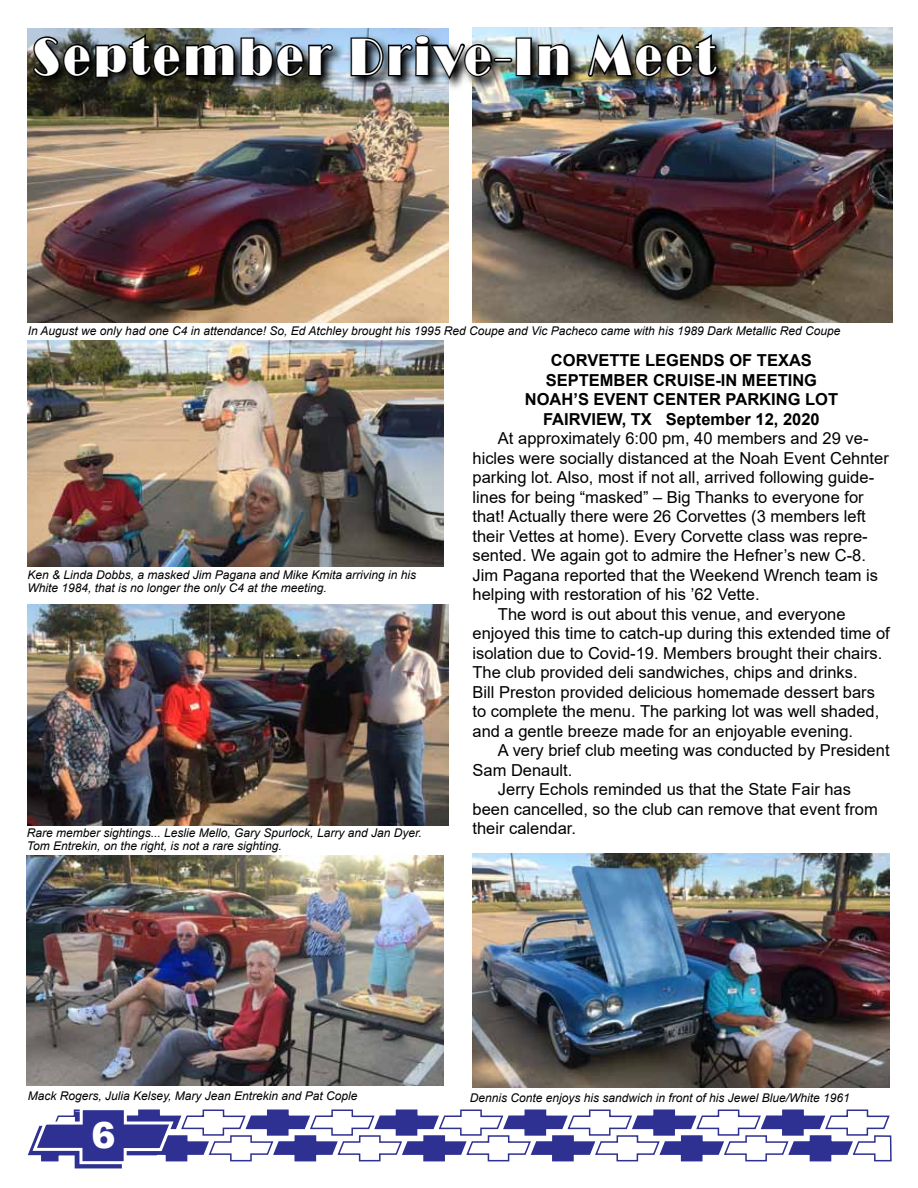
<style>
.page{position:relative;width:918px;height:1188px;background:#fff}
.page>*{position:absolute;margin:0;border:0;box-sizing:border-box;transform-origin:0 0}
.t1{font:54px "Broadway";letter-spacing:.08em;color:#fff;scale:.83 1}
.t2{font:900 36px "Arial";color:#fff}
.t3{font:16.5px "Arial";color:#000}
.t4{font:700 16.5px/19.5px "Arial";color:#000;text-align:center}
.t5{font:italic 12px/13.5px "Arial";color:#000}
</style>
<div class="page">
<svg style="left:27px;top:1109px;width:865px;height:60px"></svg>
<img style="left:28px;top:605px;width:421px;height:220px">
<img style="left:472px;top:854px;width:418px;height:233px">
<img style="left:27px;top:341px;width:417px;height:225px">
<img style="left:571px;top:27px;width:322px;height:296px">
<img style="left:27px;top:856px;width:416px;height:230px">
<img style="left:28px;top:28px;width:321px;height:295px">
<img style="left:182px;top:33px;width:549px;height:59px">
<img style="left:31px;top:31px;width:151px;height:795px">
<img style="left:184px;top:43px;width:52px;height:906px">
<svg style="left:239px;top:28px;width:96px;height:51px;background:#54626f"></svg>
<img style="left:349px;top:27px;width:222px;height:399px">
<img style="left:587px;top:30px;width:133px;height:293px">
<h1 class="t1" style="left:33px;top:26px;width:823px">September Drive-In Meet</h1>
<p class="t5" style="left:28px;top:325px;width:814px">In August we only had one C4 in attendance! So, Ed Atchley brought his 1995 Red Coupe and Vic Pacheco came with his 1989 Dark Metallic Red Coupe</p>
<p class="t5" style="left:27px;top:568px;width:390px">Ken &amp; Linda Dobbs, a masked Jim Pagana and Mike Kmita arriving in his<br>White 1984, that is no longer the only C4 at the meeting.</p>
<p class="t5" style="left:27px;top:826px;width:397px">Rare member sightings... Leslie Mello, Gary Spurlock, Larry and Jan Dyer.<br>Tom Entrekin, on the right, is not a rare sighting.</p>
<p class="t4" style="left:525px;top:351px;width:315px">CORVETTE LEGENDS OF TEXAS<br>SEPTEMBER CRUISE-IN MEETING<br>NOAH’S EVENT CENTER PARKING LOT<br>FAIRVIEW, TX September 12, 2020</p>
<p class="t3" style="left:498px;top:427px;width:372px">At approximately 6:00 pm, 40 members and 29 ve-</p>
<p class="t3" style="left:473px;top:447px;width:418px">hicles were socially distanced at the Noah Event Cehnter</p>
<p class="t3" style="left:473px;top:466px;width:403px">parking lot. Also, most if not all, arrived following guide-</p>
<p class="t3" style="left:473px;top:486px;width:393px">lines for being “masked” – Big Thanks to everyone for</p>
<p class="t3" style="left:473px;top:505px;width:395px">that! Actually there were 26 Corvettes (3 members left</p>
<p class="t3" style="left:473px;top:525px;width:397px">their Vettes at home). Every Corvette class was repre-</p>
<p class="t3" style="left:473px;top:544px;width:395px">sented. We again got to admire the Hefner’s new C-8.</p>
<p class="t3" style="left:473px;top:564px;width:407px">Jim Pagana reported that the Weekend Wrench team is</p>
<p class="t3" style="left:473px;top:583px;width:289px">helping with restoration of his ’62 Vette.</p>
<p class="t3" style="left:498px;top:603px;width:349px">The word is out about this venue, and everyone</p>
<p class="t3" style="left:473px;top:622px;width:419px">enjoyed this time to catch-up during this extended time of</p>
<p class="t3" style="left:473px;top:642px;width:411px">isolation due to Covid-19. Members brought their chairs.</p>
<p class="t3" style="left:473px;top:661px;width:387px">The club provided deli sandwiches, chips and drinks.</p>
<p class="t3" style="left:473px;top:681px;width:404px">Bill Preston provided delicious homemade dessert bars</p>
<p class="t3" style="left:473px;top:700px;width:408px">to complete the menu. The parking lot was well shaded,</p>
<p class="t3" style="left:473px;top:720px;width:382px">and a gentle breeze made for an enjoyable evening.</p>
<p class="t3" style="left:498px;top:739px;width:393px">A very brief club meeting was conducted by President</p>
<p class="t3" style="left:473px;top:759px;width:101px">Sam Denault.</p>
<p class="t3" style="left:498px;top:778px;width:355px">Jerry Echols reminded us that the State Fair has</p>
<p class="t3" style="left:473px;top:798px;width:407px">been cancelled, so the club can remove that event from</p>
<p class="t3" style="left:473px;top:817px;width:105px">their calendar.</p>
<p class="t5" style="left:28px;top:1089px;width:331px">Mack Rogers, Julia Kelsey, Mary Jean Entrekin and Pat Cople</p>
<p class="t5" style="left:470px;top:1091px;width:382px">Dennis Conte enjoys his sandwich in front of his Jewel Blue/White 1961</p>
<h2 class="t2" style="left:91px;top:1109px;width:26px">6</h2>
</div>
